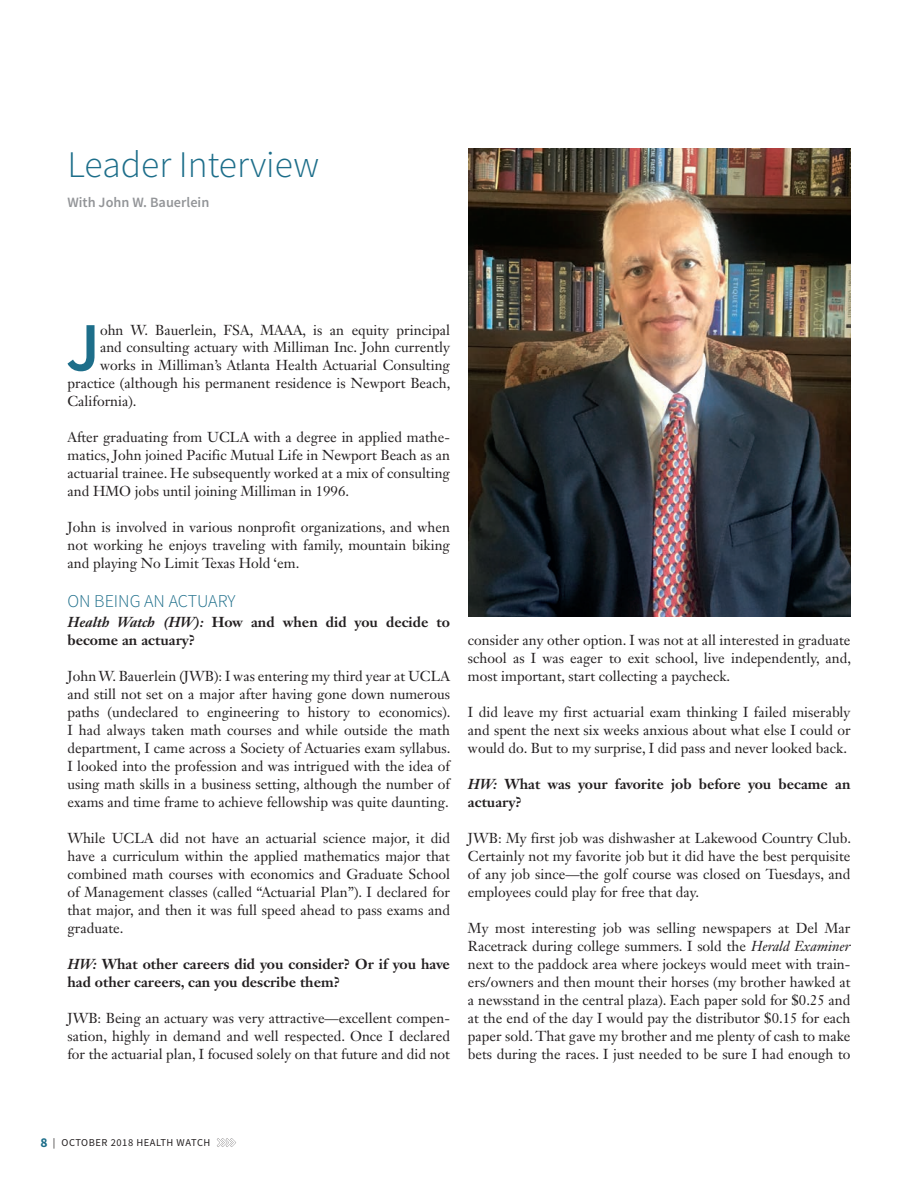
<style>
.page{position:relative;width:918px;height:1188px;background:#fff}
.page>*{position:absolute;margin:0;border:0;box-sizing:border-box;transform-origin:0 0}
.t1{font:600 69.3px "Source Sans Pro";color:#1d6e8a}
.t2{font:300 37.5px "Source Sans Pro";color:#1d6e8a}
.t3{font:300 18px "Source Sans Pro";color:#1d6e8a}
.t4{font:14.25px/18px "Janson Text LT Std";color:#231f20;text-align:justify}
.t5{font:700 14.25px/18px "Janson Text LT Std";color:#231f20}
.t6{font:600 14.25px "Source Sans Pro";color:#939598}
.t7{font:10.5px "Source Sans Pro";letter-spacing:.05em;color:#231f20}
.s1{font-style:italic}
.s2{font-weight:700;font-size:13.5px;color:#1d6e8a}
</style>
<div class="page">
<svg style="left:217px;top:1138px;width:19px;height:9px"></svg>
<img style="left:468px;top:148px;width:382px;height:468px">
<h2 class="t2" style="left:68px;top:141px;width:253px">Leader Interview</h2>
<p class="t6" style="left:68px;top:193px;width:143px">With John W. Bauerlein</p>
<h1 class="t1" style="left:66px;top:304px;width:36px">J</h1>
<p class="t4" style="left:100px;top:320px;width:351px">ohn W. Bauerlein, FSA, MAAA, is an equity principal</p>
<p class="t4" style="left:100px;top:338px;width:351px">and consulting actuary with Milliman Inc. John currently</p>
<p class="t4" style="left:100px;top:356px;width:351px">works in Milliman’s Atlanta Health Actuarial Consulting</p>
<p class="t4" style="left:68px;top:374px;width:385px">practice (although his permanent residence is Newport Beach,</p>
<p class="t4" style="left:68px;top:392px;width:71px">California).</p>
<p class="t4" style="left:68px;top:428px;width:384px">After graduating from UCLA with a degree in applied mathe&shy;matics, John joined Pacific Mutual Life in Newport Beach as an actuarial trainee. He subsequently worked at a mix of consulting and HMO jobs until joining Milliman in 1996.</p>
<p class="t4" style="left:68px;top:518px;width:384px">John is involved in various nonprofit organizations, and when not working he enjoys traveling with family, mountain biking and playing No Limit Texas Hold ‘em.</p>
<p class="t3" style="left:68px;top:590px;width:170px">ON BEING AN ACTUARY</p>
<p class="t5" style="left:68px;top:613px;width:384px"><span class="s1">Health Watch (HW):</span> How and when did you decide to become an actuary?</p>
<p class="t4" style="left:68px;top:667px;width:385px">John W. Bauerlein (JWB): I was entering my third year at UCLA and still not set on a major after having gone down numerous paths (undeclared to engineering to history to economics).<br>I had always taken math courses and while outside the math department, I came across a Society of Actuaries exam syllabus.<br>I looked into the profession and was intrigued with the idea of using math skills in a business setting, although the number of exams and time frame to achieve fellowship was quite daunting.</p>
<p class="t4" style="left:68px;top:829px;width:384px">While UCLA did not have an actuarial science major, it did have a curriculum within the applied mathematics major that combined math courses with economics and Graduate School of Management classes (called “Actuarial Plan”). I declared for that major, and then it was full speed ahead to pass exams and graduate.</p>
<p class="t5" style="left:68px;top:955px;width:384px"><span class="s1">HW:</span> What other careers did you consider? Or if you have had other careers, can you describe them?</p>
<p class="t4" style="left:68px;top:1009px;width:384px">JWB: Being an actuary was very attractive—excellent compen&shy;sation, highly in demand and well respected. Once I declared for the actuarial plan, I focused solely on that future and did not</p>
<p class="t4" style="left:468px;top:631px;width:385px">consider any other option. I was not at all interested in graduate school as I was eager to exit school, live independently, and, most important, start collecting a paycheck.</p>
<p class="t4" style="left:468px;top:703px;width:384px">I did leave my first actuarial exam thinking I failed miserably and spent the next six weeks anxious about what else I could or would do. But to my surprise, I did pass and never looked back.</p>
<p class="t5" style="left:468px;top:775px;width:384px"><span class="s1">HW:</span> What was your favorite job before you became an actuary?</p>
<p class="t4" style="left:468px;top:829px;width:385px">JWB: My first job was dishwasher at Lakewood Country Club.<br>Certainly not my favorite job but it did have the best perquisite of any job since—the golf course was closed on Tuesdays, and employees could play for free that day.</p>
<p class="t4" style="left:468px;top:919px;width:384px">My most interesting job was selling newspapers at Del Mar Racetrack during college summers. I sold the <span class="s1">Herald Examiner </span>next to the paddock area where jockeys would meet with train&shy;ers/owners and then mount their horses (my brother hawked at a newsstand in the central plaza). Each paper sold for $0.25 and at the end of the day I would pay the distributor $0.15 for each paper sold. That gave my brother and me plenty of cash to make bets during the races. I just needed to be sure I had enough to</p>
<p class="t7" style="left:40px;top:1136px;width:172px"><span class="s2">8</span> | OCTOBER 2018 HEALTH WATCH</p>
</div>
